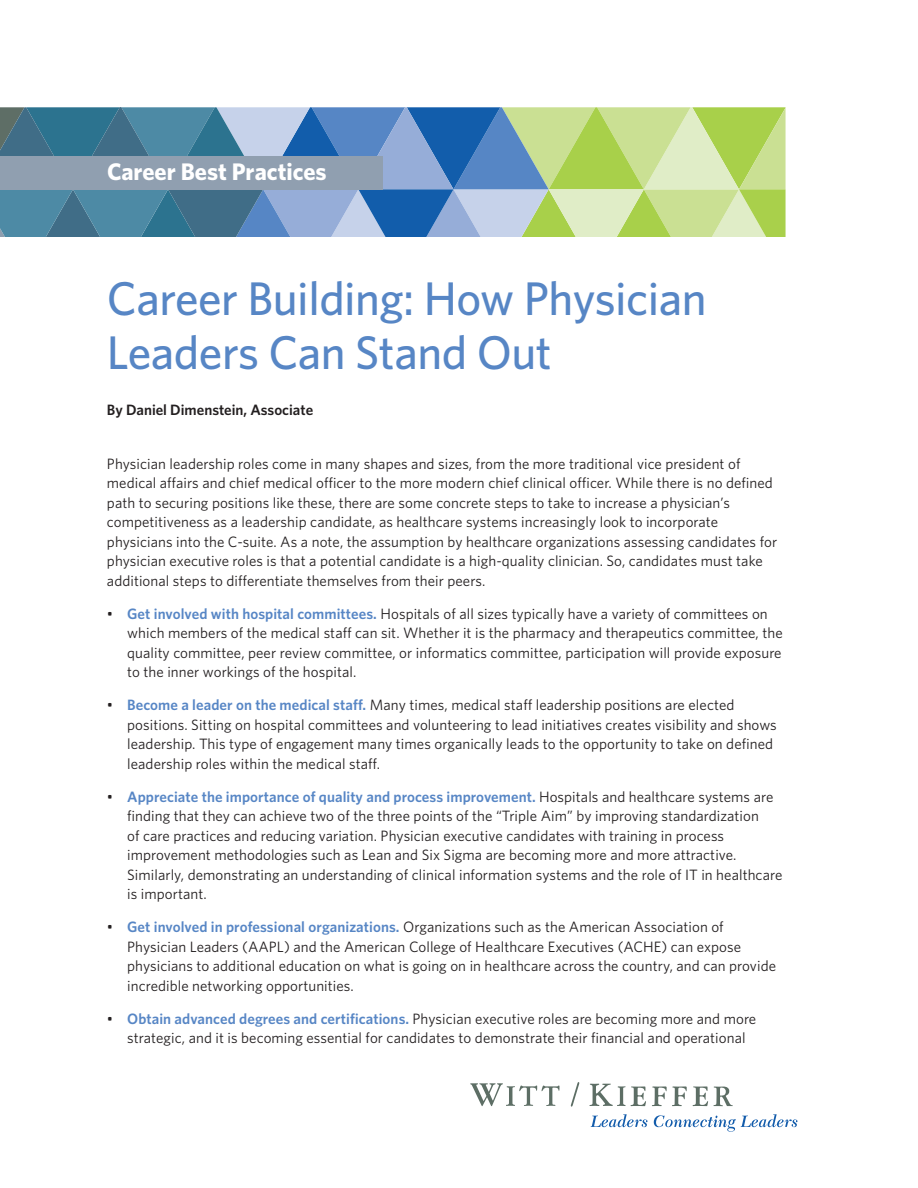
<style>
.page{position:relative;width:918px;height:1188px;background:#fff}
.page>*{position:absolute;margin:0;border:0;box-sizing:border-box;transform-origin:0 0}
.t1{font:500 47.25px/54px "Whitney";letter-spacing:-.01em;color:#5786c5}
.t2{font:700 24px "Whitney";color:#fff}
.t3{font:15px/19.5px "Whitney";letter-spacing:.005em;color:#231f20}
.t4{font:600 15px "Whitney";color:#231f20}
.s1{font-weight:600;color:#5786c5}
</style>
<div class="page">
<svg style="left:652px;top:1086px;width:35px;height:20px"></svg>
<svg style="left:693px;top:1086px;width:40px;height:20px"></svg>
<svg style="left:589px;top:1084px;width:57px;height:22px"></svg>
<svg style="left:570px;top:1082px;width:10px;height:25px"></svg>
<svg style="left:470px;top:1083px;width:89px;height:23px"></svg>
<svg style="left:591px;top:1114px;width:57px;height:13px"></svg>
<svg style="left:654px;top:1114px;width:143px;height:18px"></svg>
<svg style="left:0;top:107px;width:786px;height:130px;background:#83aaa4"></svg>
<div style="left:0;top:156px;width:383px;height:33px;background:#909fb0"></div>
<h2 class="t2" style="left:107px;top:156px;width:221px">Career Best Practices</h2>
<h1 class="t1" style="left:107px;top:271px;width:601px">Career Building: How Physician<br>Leaders Can Stand Out</h1>
<p class="t4" style="left:107px;top:400px;width:208px">By Daniel Dimenstein, Associate</p>
<p class="t3" style="left:107px;top:453px;width:672px">Physician leadership roles come in many shapes and sizes, from the more traditional vice president of medical affairs and chief medical officer to the more modern chief clinical officer. While there is no defined path to securing positions like these, there are some concrete steps to take to increase a physician’s competitiveness as a leadership candidate, as healthcare systems increasingly look to incorporate physicians into the C-suite. As a note, the assumption by healthcare organizations assessing candidates for physician executive roles is that a potential candidate is a high-quality clinician. So, candidates must take additional steps to differentiate themselves from their peers.</p>
<p class="t3" style="left:127px;top:603px;width:657px;text-indent:-20px">• <span class="s1">Get involved with hospital committees.</span> Hospitals of all sizes typically have a variety of committees on which members of the medical staff can sit. Whether it is the pharmacy and therapeutics committee, the quality committee, peer review committee, or informatics committee, participation will provide exposure to the inner workings of the hospital.</p>
<p class="t3" style="left:127px;top:695px;width:651px;text-indent:-20px">• <span class="s1">Become a leader on the medical staff.</span> Many times, medical staff leadership positions are elected positions. Sitting on hospital committees and volunteering to lead initiatives creates visibility and shows leadership. This type of engagement many times organically leads to the opportunity to take on defined leadership roles within the medical staff.</p>
<p class="t3" style="left:127px;top:786px;width:657px;text-indent:-20px">• <span class="s1">Appreciate the importance of quality and process improvement.</span> Hospitals and healthcare systems are finding that they can achieve two of the three points of the “Triple Aim” by improving standardization<br>of care practices and reducing variation. Physician executive candidates with training in process improvement methodologies such as Lean and Six Sigma are becoming more and more attractive.<br>Similarly, demonstrating an understanding of clinical information systems and the role of IT in healthcare is important.</p>
<p class="t3" style="left:127px;top:917px;width:650px;text-indent:-20px">• <span class="s1">Get involved in professional organizations.</span> Organizations such as the American Association of Physician Leaders (AAPL) and the American College of Healthcare Executives (ACHE) can expose physicians to additional education on what is going on in healthcare across the country, and can provide incredible networking opportunities.</p>
<p class="t3" style="left:127px;top:1008px;width:631px;text-indent:-20px">• <span class="s1">Obtain advanced degrees and certifications.</span> Physician executive roles are becoming more and more strategic, and it is becoming essential for candidates to demonstrate their financial and operational</p>
</div>
